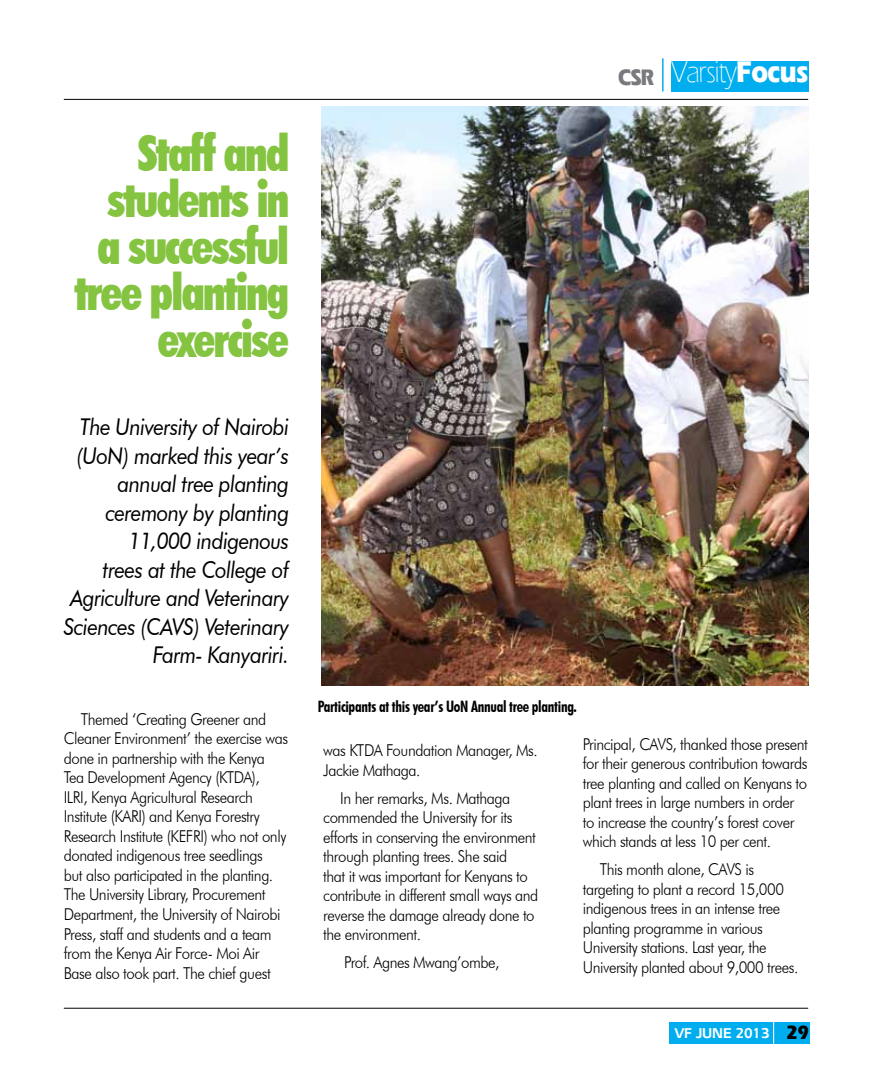
<style>
.page{position:relative;width:872px;height:1085px;background:#fff}
.page>*{position:absolute;margin:0;border:0;box-sizing:border-box;transform-origin:0 0}
.t1{font:900 condensed 49.2px/46.5px "Futura BT";letter-spacing:-.04em;color:#85c441;text-align:right;scale:.92 1}
.t2{font:300 30.75px "Eras ITC";color:#fff;scale:.85 1}
.t3{font:700 23.55px "Eras IT Cby BT";color:#797a7d;scale:.86 1}
.t4{font:italic 23.1px/28.5px "Futura BT";letter-spacing:-.03em;color:#000;text-align:right;scale:.91 1}
.t5{font:300 16.35px/19.5px "Futura BT";letter-spacing:-.03em;color:#000;scale:.92 1}
.t6{font:700 condensed 15.75px "Futura BT";letter-spacing:-.02em;color:#000;scale:.94 1}
.t7{font:600 15px "Eras IT Cby BT";color:#fff;scale:.96 1}
.s1{font-weight:700}
.s2{font-family:"Eras ITC";font-weight:700;font-size:20.1px;color:#000}
</style>
<div class="page">
<img style="left:321px;top:106px;width:488px;height:579px">
<div style="left:669px;top:1022px;width:140px;height:21px;background:#00aeef"></div>
<div style="left:671px;top:61px;width:138px;height:30px;background:#00aeef"></div>
<hr style="left:64px;top:99px;width:744px;height:1px;background:#000">
<hr style="left:64px;top:1007px;width:744px;height:1px;background:#000">
<hr style="left:662px;top:58px;width:1px;height:33px;background:#00aeef">
<svg style="left:773px;top:1022px;width:1px;height:21px"></svg>
<h1 class="t1" style="left:75px;top:130px;width:235px">Staff and students in a successful tree planting exercise</h1>
<h3 class="t4" style="left:64px;top:412px;width:249px">The University of Nairobi (UoN) marked this year’s annual tree planting ceremony by planting<br>11,000 indigenous<br>trees at the College of<br>Agriculture and Veterinary<br>Sciences (CAVS) Veterinary<br>Farm- Kanyariri.</h3>
<p class="t5" style="left:64px;top:709px;width:245px;text-indent:17px">Themed ‘Creating Greener and Cleaner Environment’ the exercise was done in partnership with the Kenya Tea Development Agency (KTDA),<br>ILRI, Kenya Agricultural Research Institute (KARI) and Kenya Forestry Research Institute (KEFRI) who not only donated indigenous tree seedlings<br>but also participated in the planting.<br>The University Library, Procurement Department, the University of Nairobi Press, staff and students and a team from the Kenya Air Force- Moi Air Base also took part. The chief guest</p>
<h3 class="t3" style="left:618px;top:62px;width:45px">CSR</h3>
<h2 class="t2" style="left:671px;top:55px;width:166px">Varsity<span class="s1">Focus</span></h2>
<p class="t6" style="left:318px;top:696px;width:277px">Participants at this year’s UoN Annual tree planting.</p>
<p class="t5" style="left:323px;top:740px;width:235px">was KTDA Foundation Manager, Ms.<br>Jackie Mathaga.</p>
<p class="t5" style="left:323px;top:787px;width:235px;text-indent:17px">In her remarks, Ms. Mathaga commended the University for its efforts in conserving the environment through planting trees. She said<br>that it was important for Kenyans to contribute in different small ways and reverse the damage already done to the environment.</p>
<p class="t5" style="left:344px;top:952px;width:170px">Prof. Agnes Mwang’ombe,</p>
<p class="t5" style="left:583px;top:733px;width:246px">Principal, CAVS, thanked those present for their generous contribution towards tree planting and called on Kenyans to plant trees in large numbers in order to increase the country’s forest cover which stands at less 10 per cent.</p>
<p class="t5" style="left:583px;top:859px;width:236px;text-indent:17px">This month alone, CAVS is targeting to plant a record 15,000 indigenous trees in an intense tree planting programme in various University stations. Last year, the University planted about 9,000 trees.</p>
<p class="t7" style="left:675px;top:1023px;width:40px">VF JUNE</p>
<p class="t7" style="left:736px;top:1023px;width:79px">2013 <span class="s2">29</span></p>
</div>
